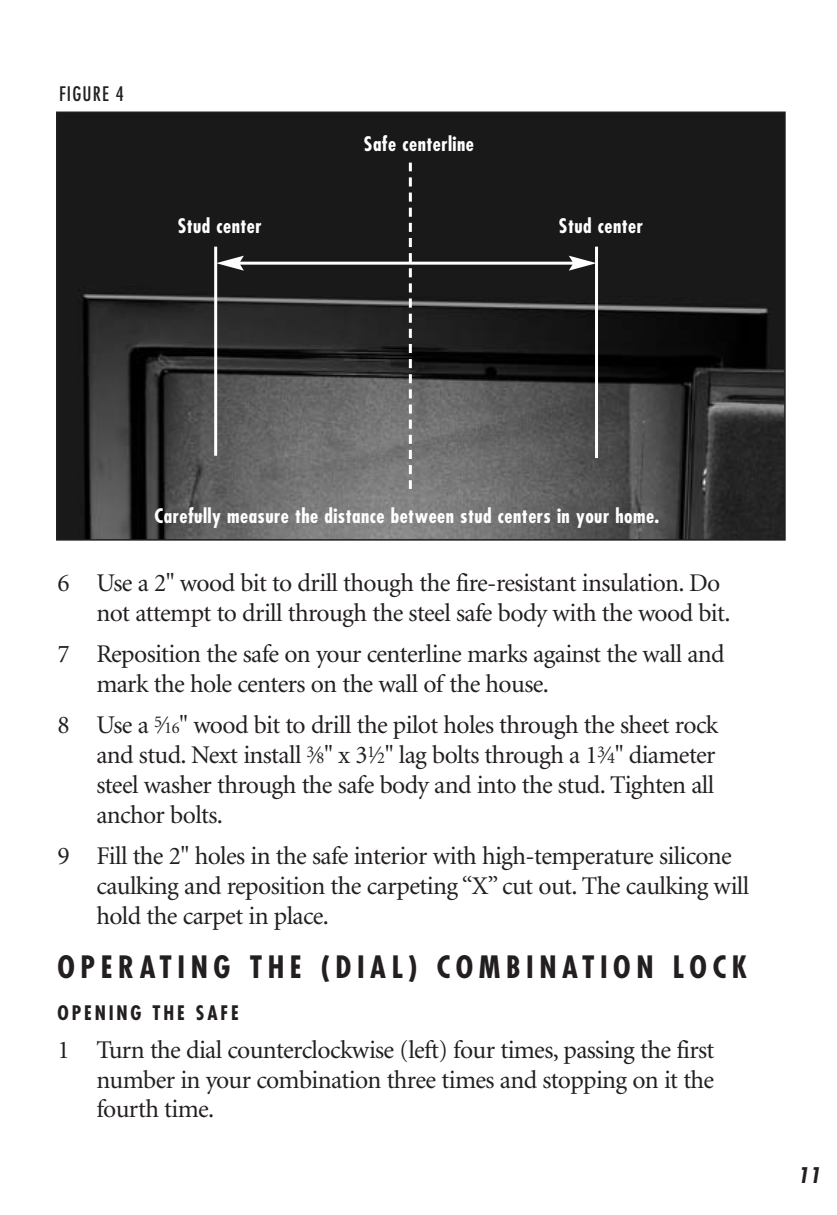
<style>
.page{position:relative;width:837px;height:1215px;background:#fff}
.page>*{position:absolute;margin:0;border:0;box-sizing:border-box;transform-origin:0 0}
.t1{font:700 condensed 30px "Futura";letter-spacing:.185em;color:#231f20}
.t2{font:25.5px/30px "Minion";letter-spacing:-.025em;color:#231f20}
.t3{font:italic 800 21px "Futura";color:#231f20}
.t4{font:700 condensed 19.5px "Futura";letter-spacing:.025em;color:#fff}
.t5{font:700 condensed 19.5px "Futura";letter-spacing:.145em;color:#231f20}
.t6{font:condensed 19.5px "Futura";letter-spacing:.06em;color:#231f20}
.s1{font-size:16.5px}
</style>
<div class="page">
<svg style="left:56px;top:111px;width:730px;height:430px;background:#323232"></svg>
<p class="t6" style="left:59px;top:85px;width:66px">FIGURE 4</p>
<p class="t4" style="left:364px;top:135px;width:111px">Safe centerline</p>
<p class="t4" style="left:178px;top:217px;width:85px">Stud center</p>
<p class="t4" style="left:558px;top:218px;width:85px">Stud center</p>
<p class="t4" style="left:154px;top:507px;width:506px">Carefully measure the distance between stud centers in your home.</p>
<p class="t2" style="left:96px;top:570px;width:635px;text-indent:-39px">6 Use a 2" wood bit to drill though the fire-resistant insulation. Do not attempt to drill through the steel safe body with the wood bit.</p>
<p class="t2" style="left:96px;top:641px;width:629px;text-indent:-39px">7 Reposition the safe on your centerline marks against the wall and mark the hole centers on the wall of the house.</p>
<p class="t2" style="left:96px;top:711px;width:623px;text-indent:-39px">8 Use a <sup>5</sup>⁄<span class="s1">16</span>" wood bit to drill the pilot holes through the sheet rock and stud. Next install <sup>3</sup>⁄<span class="s1">8</span>" x 3<sup>1</sup>⁄<span class="s1">2</span>" lag bolts through a 1<sup>3</sup>⁄<span class="s1">4</span>" diameter steel washer through the safe body and into the stud. Tighten all anchor bolts.</p>
<p class="t2" style="left:96px;top:842px;width:654px;text-indent:-39px">9 Fill the 2" holes in the safe interior with high-temperature silicone caulking and reposition the carpeting “X” cut out. The caulking will hold the carpet in place.</p>
<p class="t1" style="left:58px;top:953px;width:691px">OPERATING THE (DIAL) COMBINATION LOCK</p>
<p class="t5" style="left:58px;top:1004px;width:183px">OPENING THE SAFE</p>
<p class="t2" style="left:96px;top:1037px;width:619px;text-align:justify;text-indent:-39px">1 Turn the dial counterclockwise (left) four times, passing the first number in your combination three times and stopping on it the fourth time.</p>
<p class="t3" style="left:796px;top:1165px;width:25px">11</p>
</div>
